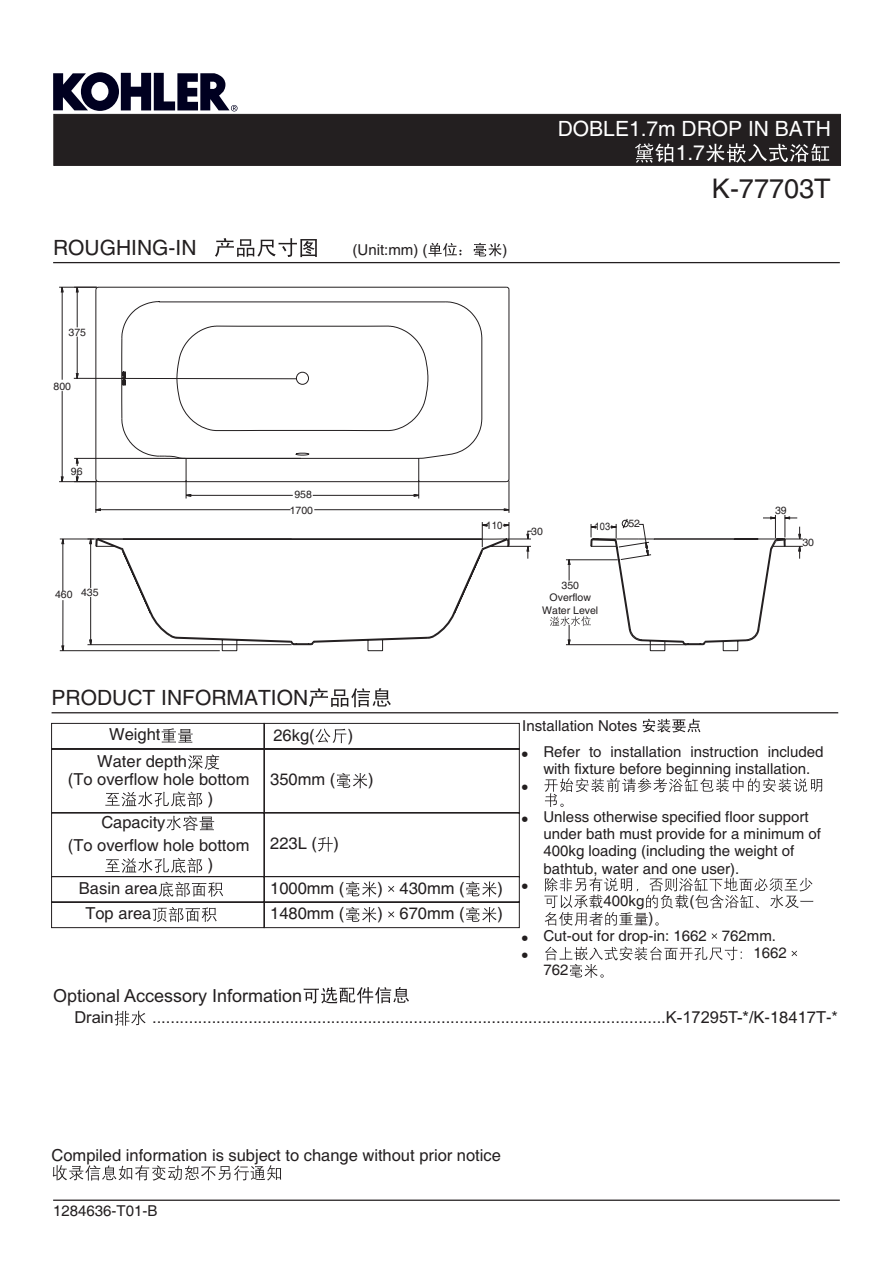
<style>
.page{position:relative;width:893px;height:1263px;background:#fff}
.page>*{position:absolute;margin:0;border:0;box-sizing:border-box;transform-origin:0 0}
.t1{font:27px "Arial";color:#231f20}
.t2{font:21px "Arial";color:#231f20}
.t3{font:21px/24.2px "Arial";color:#fff;text-align:center}
.t4{font:18px "Arial";color:#231f20}
.t5{font:16.5px/25.2px "Arial";color:#231f20;text-align:center}
.t6{font:15px/17.4px "Arial";color:#231f20}
.t7{font:15px/32.4px "Corel Font 8521";color:#231f20;text-align:justify}
.t8{font:10.5px/12.1px "Arial";color:#231f20;text-align:center}
.t9{font:10.5px "Arial";color:#231f20;scale:.92 1}
.t10{font:10.5px "Arial";color:#231f20;scale:.88 1}
</style>
<div class="page">
<div style="left:54px;top:114px;width:787px;height:52px;background:#231f20"></div>
<svg style="left:635px;top:143px;width:38px;height:20px"></svg>
<svg style="left:706px;top:143px;width:123px;height:20px"></svg>
<svg style="left:53px;top:72px;width:185px;height:39px"></svg>
<hr style="left:53px;top:1199px;width:787px;height:2px;background:#231f20">
<svg style="left:215px;top:238px;width:102px;height:19px"></svg>
<svg style="left:428px;top:243px;width:34px;height:13px"></svg>
<svg style="left:474px;top:243px;width:28px;height:13px"></svg>
<hr style="left:53px;top:262px;width:787px;height:1px;background:#231f20">
<hr style="left:52px;top:712px;width:786px;height:1px;background:#231f20">
<svg style="left:309px;top:688px;width:82px;height:19px"></svg>
<svg style="left:304px;top:987px;width:105px;height:16px"></svg>
<svg style="left:115px;top:1011px;width:31px;height:14px"></svg>
<svg style="left:53px;top:1165px;width:228px;height:15px"></svg>
<svg style="left:51px;top:722px;width:469px;height:206px"></svg>
<svg style="left:643px;top:719px;width:57px;height:13px"></svg>
<svg style="left:545px;top:778px;width:277px;height:29px"></svg>
<svg style="left:544px;top:877px;width:269px;height:49px"></svg>
<svg style="left:711px;top:933px;width:6px;height:6px"></svg>
<svg style="left:791px;top:951px;width:6px;height:5px"></svg>
<svg style="left:545px;top:946px;width:197px;height:32px"></svg>
<hr style="left:60px;top:650px;width:160px;height:1px;background:#231f20">
<hr style="left:60px;top:538px;width:34px;height:1px;background:#231f20">
<hr style="left:62px;top:600px;width:1px;height:51px;background:#231f20">
<hr style="left:62px;top:539px;width:1px;height:52px;background:#231f20">
<svg style="left:61px;top:645px;width:4px;height:7px"></svg>
<svg style="left:61px;top:538px;width:4px;height:6px"></svg>
<hr style="left:59px;top:481px;width:38px;height:1px;background:#231f20">
<hr style="left:59px;top:287px;width:38px;height:1px;background:#231f20">
<hr style="left:62px;top:391px;width:1px;height:91px;background:#231f20">
<hr style="left:62px;top:287px;width:1px;height:93px;background:#231f20">
<svg style="left:60px;top:476px;width:4px;height:7px"></svg>
<svg style="left:60px;top:286px;width:4px;height:7px"></svg>
<svg style="left:786px;top:516px;width:17px;height:43px"></svg>
<hr style="left:87px;top:644px;width:205px;height:1px;background:#231f20">
<hr style="left:87px;top:538px;width:205px;height:1px;background:#231f20">
<hr style="left:90px;top:597px;width:1px;height:48px;background:#231f20">
<hr style="left:90px;top:539px;width:1px;height:49px;background:#231f20">
<svg style="left:89px;top:639px;width:3px;height:13px"></svg>
<svg style="left:89px;top:538px;width:3px;height:6px"></svg>
<hr style="left:74px;top:458px;width:227px;height:1px;background:#231f20">
<svg style="left:75px;top:457px;width:4px;height:9px"></svg>
<svg style="left:74px;top:474px;width:21px;height:9px"></svg>
<hr style="left:74px;top:378px;width:223px;height:1px;background:#231f20">
<hr style="left:77px;top:337px;width:1px;height:41px;background:#231f20">
<hr style="left:77px;top:287px;width:1px;height:40px;background:#231f20">
<svg style="left:75px;top:373px;width:4px;height:6px"></svg>
<svg style="left:74px;top:286px;width:21px;height:7px"></svg>
<svg style="left:95px;top:286px;width:691px;height:365px"></svg>
<svg style="left:96px;top:301px;width:689px;height:314px"></svg>
<svg style="left:610px;top:518px;width:42px;height:43px"></svg>
<svg style="left:122px;top:371px;width:4px;height:14px"></svg>
<p class="t3" style="left:558px;top:119px;width:275px">DOBLE1.7m DROP IN BATH<br>1.7</p>
<p class="t2" style="left:53px;top:240px;width:145px">ROUGHING-IN</p>
<p class="t6" style="left:352px;top:243px;width:76px">(Unit:mm) (</p>
<p class="t6" style="left:502px;top:243px;width:6px">)</p>
<p class="t8" style="left:69px;top:327px;width:19px">375</p>
<p class="t8" style="left:54px;top:381px;width:19px">800</p>
<h1 class="t1" style="left:712px;top:179px;width:120px">K-77703T</h1>
<p class="t8" style="left:71px;top:466px;width:13px">96</p>
<p class="t8" style="left:55px;top:589px;width:45px">460 435</p>
<p class="t8" style="left:290px;top:488px;width:25px;line-height:15.1px">958<br>1700</p>
<p class="t9" style="left:486px;top:521px;width:19px">110</p>
<p class="t8" style="left:531px;top:526px;width:13px">30</p>
<p class="t10" style="left:595px;top:523px;width:19px">103</p>
<p class="t8" style="left:542px;top:580px;width:58px">350<br>Overflow<br>Water Level</p>
<p class="t8" style="left:628px;top:518px;width:13px">52</p>
<p class="t8" style="left:775px;top:506px;width:13px">39</p>
<p class="t8" style="left:802px;top:538px;width:13px">30</p>
<p class="t2" style="left:52px;top:690px;width:258px">PRODUCT INFORMATION</p>
<p class="t5" style="left:109px;top:724px;width:53px">Weight</p>
<p class="t5" style="left:97px;top:750px;width:91px">Water depth</p>
<p class="t5" style="left:68px;top:768px;width:183px">(To overflow hole bottom</p>
<p class="t5" style="left:208px;top:787px;width:7px">)</p>
<p class="t5" style="left:68px;top:812px;width:183px;line-height:23.2px;text-align:left;text-indent:33px">Capacity<br>(To overflow hole bottom</p>
<p class="t5" style="left:208px;top:854px;width:7px">)</p>
<p class="t5" style="left:273px;top:724px;width:43px">26kg(</p>
<p class="t5" style="left:348px;top:724px;width:7px">)</p>
<p class="t5" style="left:270px;top:769px;width:67px">350mm (</p>
<p class="t5" style="left:368px;top:769px;width:7px">)</p>
<p class="t5" style="left:270px;top:832px;width:70px">223L ( )</p>
<p class="t5" style="left:79px;top:877px;width:80px">Basin area<br>Top area</p>
<p class="t5" style="left:270px;top:877px;width:76px">1000mm (</p>
<p class="t5" style="left:377px;top:877px;width:89px">) 430mm (</p>
<p class="t5" style="left:498px;top:877px;width:7px">)</p>
<p class="t5" style="left:270px;top:903px;width:76px">1480mm (</p>
<p class="t5" style="left:377px;top:903px;width:89px">) 670mm (</p>
<p class="t5" style="left:498px;top:903px;width:7px">)</p>
<p class="t6" style="left:543px;top:714px;width:282px;line-height:26px;text-indent:-21px">Installation Notes<br>Refer to installation instruction included</p>
<p class="t6" style="left:543px;top:762px;width:268px">with fixture before beginning installation.</p>
<p class="t6" style="left:543px;top:809px;width:279px">Unless otherwise specified floor support under bath must provide for a minimum of 400kg loading (including the weight of bathtub, water and one user).</p>
<p class="t6" style="left:603px;top:893px;width:42px">400kg</p>
<p class="t6" style="left:689px;top:893px;width:6px">(</p>
<p class="t6" style="left:648px;top:911px;width:6px">)</p>
<p class="t6" style="left:543px;top:928px;width:234px">Cut-out for drop-in: 1662 762mm.</p>
<p class="t6" style="left:753px;top:945px;width:35px">1662</p>
<p class="t6" style="left:543px;top:963px;width:27px">762</p>
<p class="t7" style="left:522px;top:735px;width:7px">- - -</p>
<p class="t7" style="left:522px;top:867px;width:7px">-</p>
<p class="t7" style="left:522px;top:927px;width:7px;line-height:17.4px">- -</p>
<p class="t4" style="left:53px;top:989px;width:251px">Optional Accessory Information</p>
<p class="t5" style="left:74px;top:1006px;width:41px">Drain</p>
<p class="t5" style="left:152px;top:1006px;width:687px">................................................................................................................K-17295T-*/K-18417T-*</p>
<p class="t5" style="left:52px;top:1144px;width:451px">Compiled information is subject to change without prior notice</p>
<p class="t6" style="left:53px;top:1203px;width:106px">1284636-T01-B</p>
</div>
